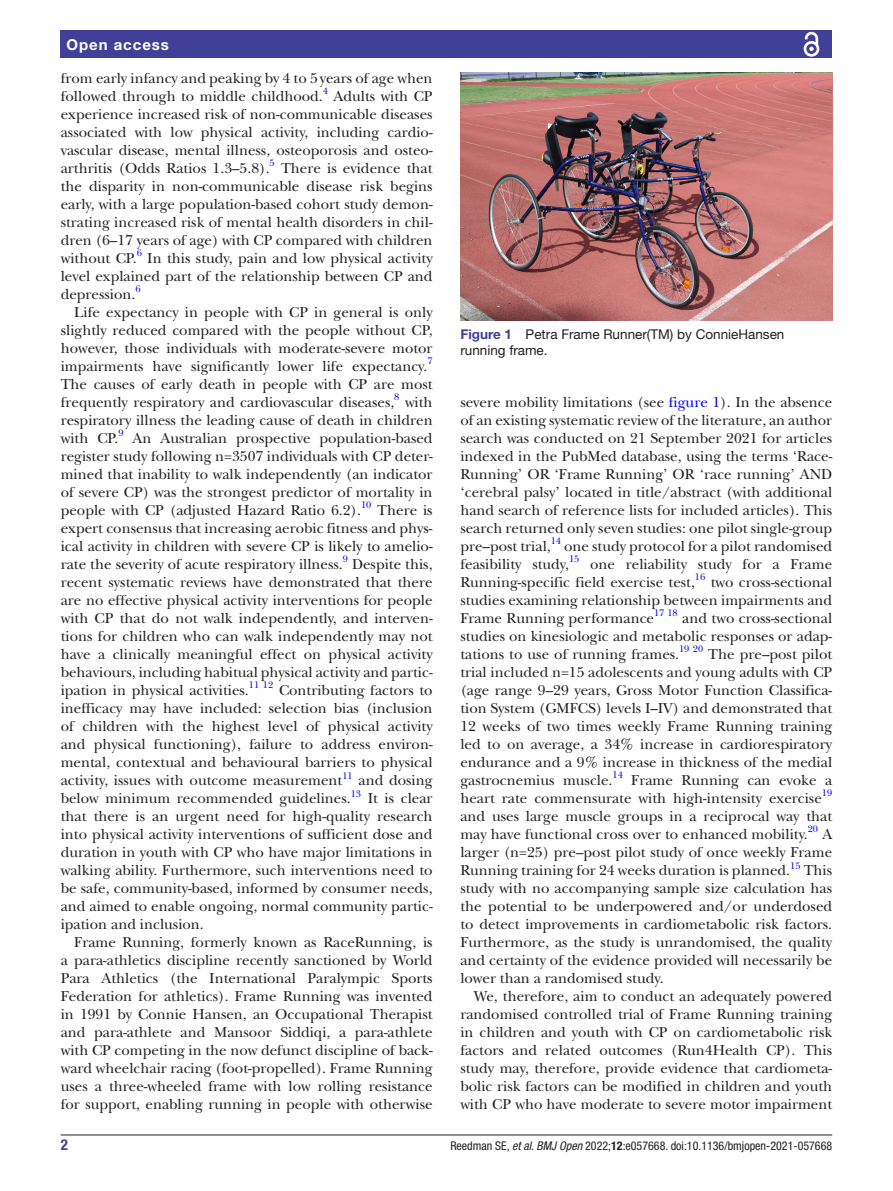
<style>
.page{position:relative;width:893px;height:1191px;background:#fff}
.page>*{position:absolute;margin:0;border:0;box-sizing:border-box;transform-origin:0 0}
.t1{font:15px/18px "New Baskerville";color:#231f20;text-align:justify}
.t2{font:700 15px "Helvetica Neue LT Std";letter-spacing:.065em;color:#fff}
.t3{font:700 condensed 15px "Helvetica Neue LT Std";color:#414099}
.t4{font:13.5px/16.2px "Helvetica Neue LT Std";color:#231f20}
.t5{font:condensed 12px "Helvetica Neue LT Std";color:#231f20}
.t6{font:9.9px "New Baskerville";color:#00f}
.s1{font-weight:700;color:#414099}
.s2{color:#00f}
.s3{font-style:italic}
.s4{font-weight:700}
</style>
<div class="page">
<hr style="left:61px;top:1134px;width:771px;height:1px;background:#231f20">
<div style="left:61px;top:31px;width:771px;height:27px;background:#414099"></div>
<svg style="left:803px;top:31px;width:17px;height:26px"></svg>
<img style="left:460px;top:73px;width:372px;height:248px">
<p class="t2" style="left:66px;top:35px;width:104px">Open access</p>
<p class="t1" style="left:61px;top:69px;width:373px">from early infancy and peaking by 4 to 5years of age when followed through to middle childhood.</p>
<p class="t6" style="left:323px;top:85px;width:7px">4</p>
<p class="t1" style="left:61px;top:87px;width:373px;text-indent:273px">Adults with CP experience increased risk of non-communicable diseases associated with low physical activity, including cardio&shy;vascular disease, mental illness, osteoporosis and osteo&shy;arthritis (Odds Ratios 1.3–5.8).</p>
<p class="t6" style="left:270px;top:157px;width:7px">5</p>
<p class="t1" style="left:61px;top:159px;width:373px;text-indent:220px">There is evidence that the disparity in non-communicable disease risk begins early, with a large population-based cohort study demon&shy;strating increased risk of mental health disorders in chil&shy;dren (6–17 years of age) with CP compared with children without CP.</p>
<p class="t6" style="left:137px;top:247px;width:7px">6</p>
<p class="t1" style="left:61px;top:249px;width:373px;text-indent:87px">In this study, pain and low physical activity level explained part of the relationship between CP and depression.</p>
<p class="t6" style="left:135px;top:283px;width:7px">6</p>
<p class="t1" style="left:61px;top:303px;width:373px;text-indent:14px">Life expectancy in people with CP in general is only slightly reduced compared with the people without CP, however, those individuals with moderate-severe motor impairments have significantly lower life expectancy.</p>
<p class="t6" style="left:427px;top:355px;width:7px">7</p>
<p class="t1" style="left:61px;top:375px;width:373px">The causes of early death in people with CP are most frequently respiratory and cardiovascular diseases,</p>
<p class="t6" style="left:394px;top:391px;width:7px">8</p>
<p class="t1" style="left:61px;top:393px;width:373px;text-indent:344px">with respiratory illness the leading cause of death in children with CP.<sup>9</sup></p>
<p class="t1" style="left:61px;top:429px;width:373px;text-indent:72px">An Australian prospective population-based register study following n=3507 individuals with CP deter&shy;mined that inability to walk independently (an indicator of severe CP) was the strongest predictor of mortality in people with CP (adjusted Hazard Ratio 6.2).</p>
<p class="t6" style="left:361px;top:499px;width:12px">10</p>
<p class="t1" style="left:61px;top:501px;width:373px;text-indent:316px">There is expert consensus that increasing aerobic fitness and phys&shy;ical activity in children with severe CP is likely to amelio&shy;rate the severity of acute respiratory illness.</p>
<p class="t6" style="left:343px;top:553px;width:7px">9</p>
<p class="t1" style="left:61px;top:555px;width:373px;text-indent:291px">Despite this, recent systematic reviews have demonstrated that there are no effective physical activity interventions for people with CP that do not walk independently, and interven&shy;tions for children who can walk independently may not have a clinically meaningful effect on physical activity behaviours, including habitual physical activity and partic&shy;ipation in physical activities.</p>
<p class="t6" style="left:249px;top:679px;width:26px">11 12</p>
<p class="t1" style="left:61px;top:681px;width:373px;text-indent:218px">Contributing factors to inefficacy may have included: selection bias (inclusion of children with the highest level of physical activity and physical functioning), failure to address environ&shy;mental, contextual and behavioural barriers to physical activity, issues with outcome measurement</p>
<p class="t6" style="left:342px;top:769px;width:12px">11</p>
<p class="t1" style="left:358px;top:771px;width:76px">and dosing</p>
<p class="t1" style="left:61px;top:789px;width:291px">below minimum recommended guidelines.</p>
<p class="t6" style="left:351px;top:787px;width:12px">13</p>
<p class="t1" style="left:61px;top:789px;width:373px;text-indent:307px">It is clear that there is an urgent need for high-quality research into physical activity interventions of sufficient dose and duration in youth with CP who have major limitations in walking ability. Furthermore, such interventions need to be safe, community-based, informed by consumer needs, and aimed to enable ongoing, normal community partic&shy;ipation and inclusion.</p>
<p class="t1" style="left:61px;top:933px;width:373px;text-indent:13px">Frame Running, formerly known as RaceRunning, is a para-athletics discipline recently sanctioned by World Para Athletics (the International Paralympic Sports Federation for athletics). Frame Running was invented in 1991 by Connie Hansen, an Occupational Therapist and para-athlete and Mansoor Siddiqi, a para-athlete with CP competing in the now defunct discipline of back&shy;ward wheelchair racing (foot-propelled). Frame Running uses a three-wheeled frame with low rolling resistance for support, enabling running in people with otherwise</p>
<p class="t4" style="left:460px;top:325px;width:326px"><span class="s1">Figure 1</span> Petra Frame Runner(TM) by ConnieHansen running frame.</p>
<p class="t1" style="left:460px;top:393px;width:373px">severe mobility limitations (see <span class="s2">figure 1</span>). In the absence of an existing systematic review of the literature, an author search was conducted on 21 September 2021 for articles indexed in the PubMed database, using the terms ‘Race-Running’ OR ‘Frame Running’ OR ‘race running’ AND ‘cerebral palsy’ located in title/abstract (with additional hand search of reference lists for included articles). This search returned only seven studies: one pilot single-group pre–post trial,<sup>14</sup> one study protocol for a pilot randomised feasibility study,</p>
<p class="t6" style="left:569px;top:553px;width:12px">15</p>
<p class="t1" style="left:460px;top:555px;width:373px;text-indent:130px">one reliability study for a Frame<br>Running-specific field exercise test,</p>
<p class="t6" style="left:695px;top:571px;width:12px">16</p>
<p class="t1" style="left:460px;top:573px;width:373px;text-indent:250px">two cross-sectional studies examining relationship between impairments and Frame Running performance</p>
<p class="t6" style="left:654px;top:607px;width:25px">17 18</p>
<p class="t1" style="left:460px;top:609px;width:373px;text-indent:222px">and two cross-sectional studies on kinesiologic and metabolic responses or adap&shy;tations to use of running frames.</p>
<p class="t6" style="left:679px;top:643px;width:26px">19 20</p>
<p class="t1" style="left:460px;top:645px;width:373px;text-indent:248px">The pre–post pilot trial included n=15 adolescents and young adults with CP (age range 9–29 years, Gross Motor Function Classifica&shy;tion System (GMFCS) levels I–IV) and demonstrated that 12 weeks of two times weekly Frame Running training led to on average, a 34% increase in cardiorespiratory endurance and a 9% increase in thickness of the medial gastrocnemius muscle.</p>
<p class="t6" style="left:612px;top:769px;width:12px">14</p>
<p class="t1" style="left:460px;top:771px;width:373px;text-indent:171px">Frame Running can evoke a heart rate commensurate with high-intensity exercise</p>
<p class="t6" style="left:822px;top:787px;width:12px">19</p>
<p class="t1" style="left:460px;top:807px;width:373px">and uses large muscle groups in a reciprocal way that may have functional cross over to enhanced mobility.</p>
<p class="t6" style="left:808px;top:823px;width:12px">20</p>
<p class="t1" style="left:460px;top:825px;width:373px;text-indent:362px">A larger (n=25) pre–post pilot study of once weekly Frame Running training for 24 weeks duration is planned.</p>
<p class="t6" style="left:790px;top:859px;width:12px">15</p>
<p class="t1" style="left:460px;top:861px;width:373px;text-indent:343px">This study with no accompanying sample size calculation has the potential to be underpowered and/or underdosed to detect improvements in cardiometabolic risk factors.<br>Furthermore, as the study is unrandomised, the quality and certainty of the evidence provided will necessarily be lower than a randomised study.</p>
<p class="t1" style="left:460px;top:987px;width:373px;text-indent:14px">We, therefore, aim to conduct an adequately powered randomised controlled trial of Frame Running training in children and youth with CP on cardiometabolic risk factors and related outcomes (Run4Health CP). This study may, therefore, provide evidence that cardiometa&shy;bolic risk factors can be modified in children and youth with CP who have moderate to severe motor impairment</p>
<p class="t3" style="left:61px;top:1135px;width:9px">2</p>
<p class="t5" style="left:450px;top:1138px;width:383px">Reedman SE, <span class="s3">et al</span>. <span class="s3">BMJ Open</span> 2022;<span class="s4">12</span>:e057668. doi:10.1136/bmjopen-2021-057668</p>
</div>
